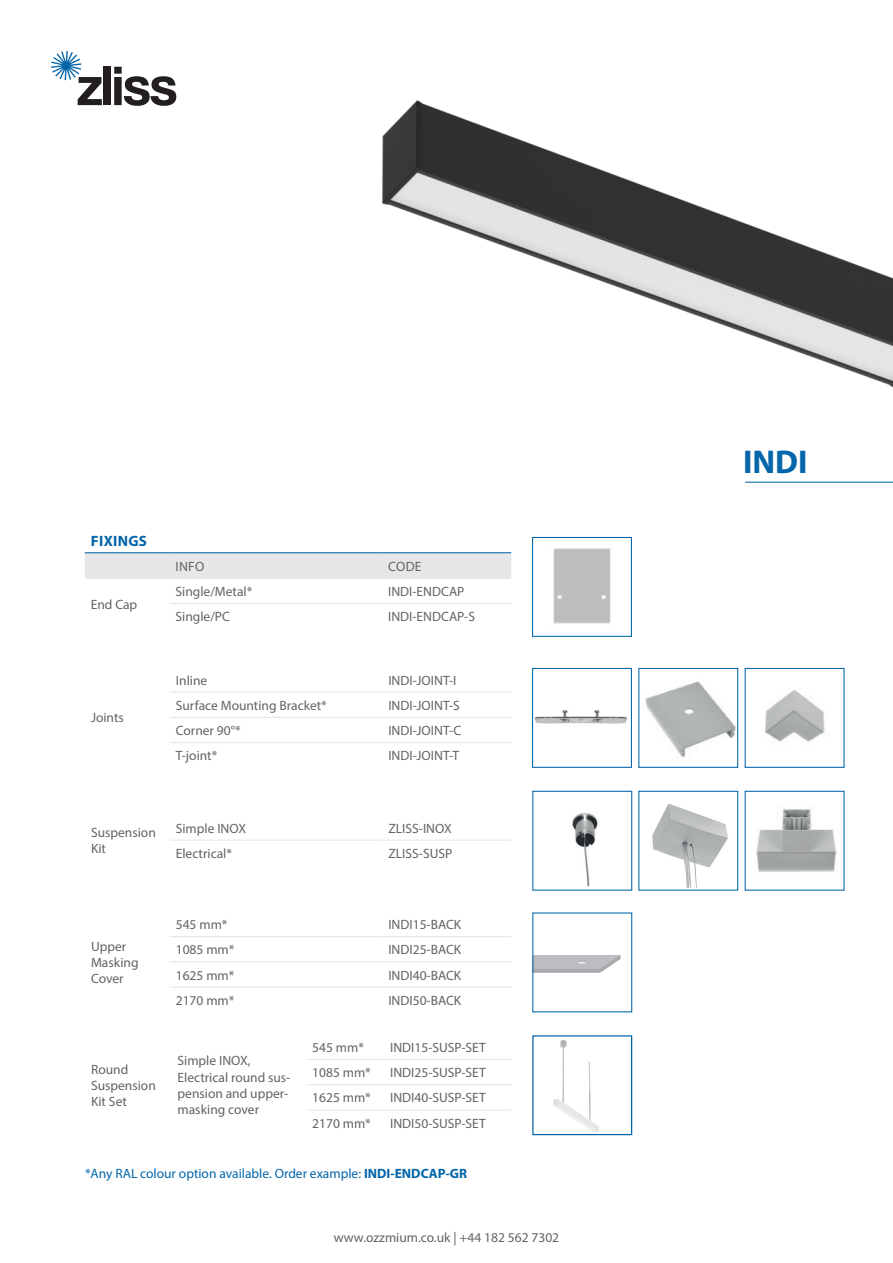
<style>
.page{position:relative;width:893px;height:1263px;background:#fff}
.page>*{position:absolute;margin:0;border:0;box-sizing:border-box;transform-origin:0 0}
.t1{font:700 33px "Myriad Pro";color:#0366aa}
.t2{font:700 15px "Myriad Pro";letter-spacing:.02em;color:#0366aa}
.t3{font:13.5px/16.2px "Myriad Pro";color:#636366}
.t4{font:13.5px "Myriad Pro";color:#0366aa}
.s1{font-weight:700}
</style>
<div class="page">
<img style="left:645px;top:681px;width:91px;height:76px">
<div style="left:638px;top:668px;width:100px;height:100px;border:1px solid #0366aa"></div>
<div style="left:85px;top:553px;width:426px;height:25px;background:#e6e7e9"></div>
<hr style="left:85px;top:552px;width:85px;height:1px;background:#0366aa">
<hr style="left:170px;top:552px;width:212px;height:1px;background:#0366aa">
<hr style="left:382px;top:552px;width:129px;height:1px;background:#0366aa">
<hr style="left:85px;top:578px;width:85px;height:1px;background:#e6e7e9">
<hr style="left:170px;top:578px;width:212px;height:1px;background:#e6e7e9">
<hr style="left:382px;top:578px;width:129px;height:1px;background:#e6e7e9">
<hr style="left:170px;top:603px;width:212px;height:1px;background:#e6e7e9">
<hr style="left:382px;top:603px;width:129px;height:1px;background:#e6e7e9">
<img style="left:534px;top:955px;width:87px;height:18px">
<div style="left:532px;top:912px;width:100px;height:100px;border:1px solid #0366aa"></div>
<img style="left:553px;top:548px;width:58px;height:76px">
<div style="left:532px;top:537px;width:100px;height:100px;border:1px solid #0366aa"></div>
<img style="left:764px;top:689px;width:61px;height:53px">
<div style="left:745px;top:668px;width:100px;height:100px;border:1px solid #0366aa"></div>
<hr style="left:745px;top:482px;width:148px;height:1px;background:#0366aa">
<hr style="left:170px;top:691px;width:212px;height:2px;background:#e6e7e9">
<hr style="left:382px;top:691px;width:129px;height:2px;background:#e6e7e9">
<hr style="left:170px;top:717px;width:212px;height:1px;background:#e6e7e9">
<hr style="left:382px;top:717px;width:129px;height:1px;background:#e6e7e9">
<hr style="left:170px;top:742px;width:212px;height:1px;background:#e6e7e9">
<hr style="left:382px;top:742px;width:129px;height:1px;background:#e6e7e9">
<hr style="left:170px;top:840px;width:212px;height:1px;background:#e6e7e9">
<hr style="left:382px;top:840px;width:129px;height:1px;background:#e6e7e9">
<hr style="left:170px;top:936px;width:212px;height:1px;background:#e6e7e9">
<hr style="left:382px;top:936px;width:129px;height:1px;background:#e6e7e9">
<hr style="left:170px;top:961px;width:212px;height:1px;background:#e6e7e9">
<hr style="left:382px;top:961px;width:129px;height:1px;background:#e6e7e9">
<hr style="left:170px;top:987px;width:212px;height:1px;background:#e6e7e9">
<hr style="left:382px;top:987px;width:129px;height:1px;background:#e6e7e9">
<img style="left:652px;top:804px;width:76px;height:83px">
<div style="left:638px;top:791px;width:100px;height:100px;border:1px solid #0366aa"></div>
<img style="left:534px;top:709px;width:93px;height:15px">
<div style="left:532px;top:668px;width:100px;height:100px;border:1px solid #0366aa"></div>
<img style="left:756px;top:809px;width:81px;height:63px">
<img style="left:572px;top:812px;width:26px;height:75px">
<div style="left:532px;top:791px;width:100px;height:100px;border:1px solid #0366aa"></div>
<svg style="left:51px;top:51px;width:51px;height:54px"></svg>
<div style="left:104px;top:67px;width:7px;height:38px;background:#231f20"></div>
<svg style="left:114px;top:67px;width:62px;height:39px"></svg>
<img style="left:382px;top:100px;width:511px;height:288px">
<hr style="left:306px;top:1059px;width:78px;height:1px;background:#e6e7e9">
<hr style="left:384px;top:1059px;width:127px;height:1px;background:#e6e7e9">
<hr style="left:306px;top:1084px;width:78px;height:1px;background:#e6e7e9">
<hr style="left:384px;top:1084px;width:127px;height:1px;background:#e6e7e9">
<hr style="left:306px;top:1109px;width:78px;height:1px;background:#e6e7e9">
<hr style="left:384px;top:1109px;width:127px;height:1px;background:#e6e7e9">
<img style="left:553px;top:1040px;width:46px;height:93px">
<div style="left:532px;top:1035px;width:100px;height:100px;border:1px solid #0366aa"></div>
<p class="t2" style="left:91px;top:531px;width:58px">FIXINGS</p>
<p class="t3" style="left:91px;top:596px;width:48px">End Cap</p>
<p class="t3" style="left:91px;top:709px;width:34px">Joints</p>
<p class="t3" style="left:176px;top:558px;width:30px">INFO</p>
<p class="t3" style="left:388px;top:558px;width:35px">CODE</p>
<p class="t3" style="left:176px;top:583px;width:78px">Single/Metal*</p>
<p class="t3" style="left:388px;top:583px;width:78px">INDI-ENDCAP</p>
<p class="t3" style="left:176px;top:608px;width:56px">Single/PC</p>
<p class="t3" style="left:388px;top:608px;width:88px">INDI-ENDCAP-S</p>
<p class="t3" style="left:176px;top:672px;width:33px">Inline</p>
<p class="t3" style="left:388px;top:672px;width:69px">INDI-JOINT-I</p>
<p class="t3" style="left:176px;top:697px;width:153px">Surface Mounting Bracket*</p>
<p class="t3" style="left:388px;top:697px;width:73px">INDI-JOINT-S</p>
<p class="t3" style="left:176px;top:722px;width:66px">Corner 90°*</p>
<p class="t3" style="left:388px;top:722px;width:74px">INDI-JOINT-C</p>
<p class="t3" style="left:176px;top:747px;width:43px">T-joint*</p>
<p class="t3" style="left:388px;top:747px;width:72px">INDI-JOINT-T</p>
<p class="t3" style="left:91px;top:824px;width:66px">Suspension<br>Kit</p>
<p class="t3" style="left:176px;top:820px;width:72px">Simple INOX</p>
<p class="t3" style="left:388px;top:820px;width:65px">ZLISS-INOX</p>
<p class="t3" style="left:176px;top:845px;width:58px">Electrical*</p>
<p class="t3" style="left:388px;top:845px;width:65px">ZLISS-SUSP</p>
<p class="t3" style="left:91px;top:938px;width:37px">Upper</p>
<p class="t3" style="left:91px;top:954px;width:49px">Masking</p>
<p class="t3" style="left:91px;top:970px;width:34px">Cover</p>
<p class="t3" style="left:91px;top:1061px;width:39px">Round</p>
<p class="t3" style="left:91px;top:1077px;width:66px">Suspension<br>Kit Set</p>
<p class="t3" style="left:176px;top:916px;width:53px">545 mm*</p>
<p class="t3" style="left:388px;top:916px;width:74px">INDI15-BACK</p>
<p class="t3" style="left:176px;top:941px;width:60px">1085 mm*</p>
<p class="t3" style="left:388px;top:941px;width:74px">INDI25-BACK</p>
<p class="t3" style="left:176px;top:967px;width:60px">1625 mm*</p>
<p class="t3" style="left:388px;top:967px;width:74px">INDI40-BACK</p>
<p class="t3" style="left:176px;top:992px;width:60px">2170 mm*</p>
<p class="t3" style="left:388px;top:992px;width:74px">INDI50-BACK</p>
<p class="t3" style="left:178px;top:1053px;width:75px">Simple INOX,</p>
<p class="t3" style="left:178px;top:1069px;width:114px">Electrical round sus&shy;pension and upper&shy;masking cover</p>
<p class="t3" style="left:312px;top:1039px;width:53px">545 mm*</p>
<p class="t3" style="left:390px;top:1039px;width:97px">INDI15-SUSP-SET</p>
<p class="t3" style="left:312px;top:1064px;width:60px">1085 mm*</p>
<p class="t3" style="left:390px;top:1064px;width:97px">INDI25-SUSP-SET</p>
<p class="t3" style="left:312px;top:1089px;width:60px">1625 mm*</p>
<p class="t3" style="left:390px;top:1089px;width:97px">INDI40-SUSP-SET</p>
<p class="t3" style="left:312px;top:1115px;width:60px">2170 mm*</p>
<p class="t3" style="left:390px;top:1115px;width:97px">INDI50-SUSP-SET</p>
<p class="t4" style="left:85px;top:1165px;width:384px">*Any RAL colour option available. Order example: <span class="s1">INDI-ENDCAP-GR</span></p>
<p class="t3" style="left:334px;top:1229px;width:227px">www.ozzmium.co.uk | +44 182 562 7302</p>
<p class="t1" style="left:743px;top:440px;width:66px">INDI</p>
</div>
